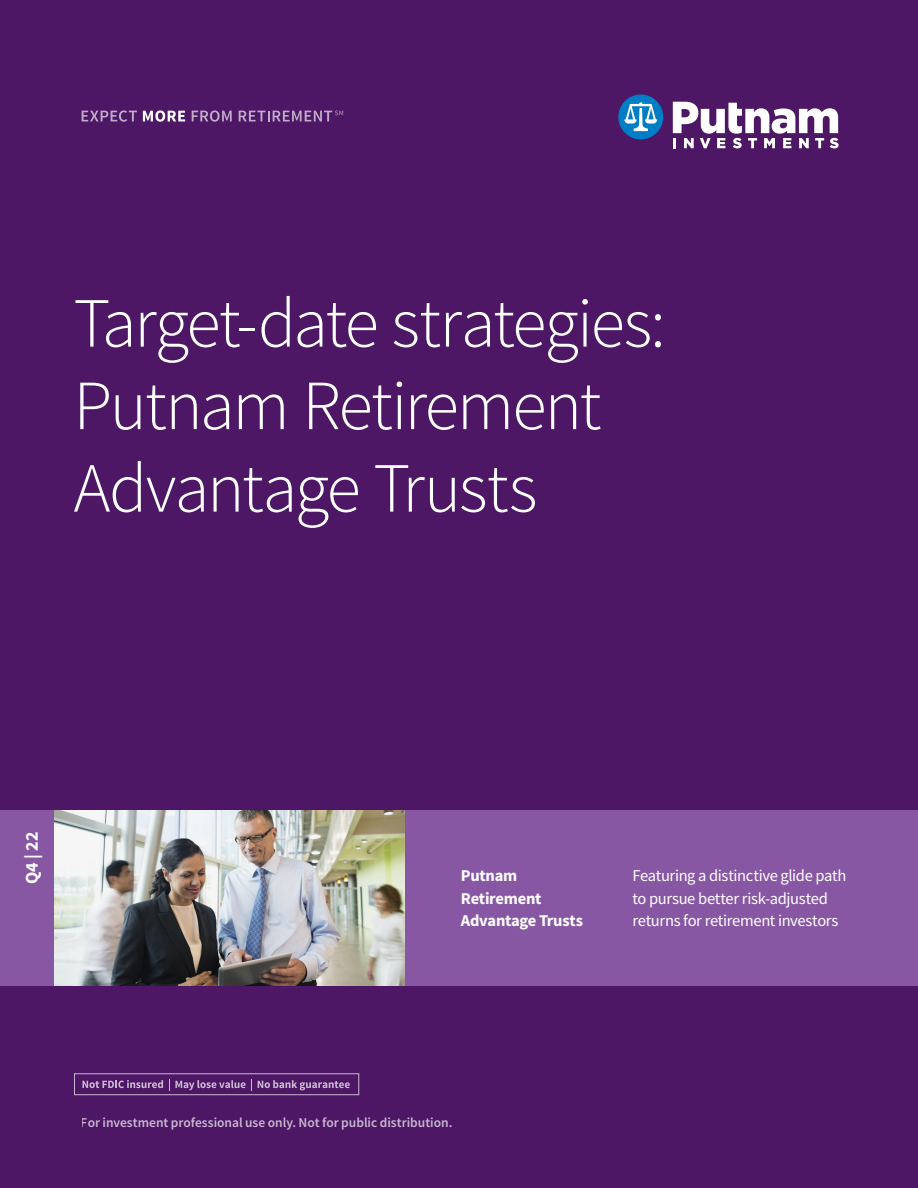
<style>
.page{position:relative;width:918px;height:1188px;background:#fff}
.page>*{position:absolute;margin:0;border:0;box-sizing:border-box;transform-origin:0 0}
.Fund_Name{font:300 70.5px/82.5px "Source Sans Pro";letter-spacing:-.03em;color:#fff}
.Quarter{font:700 18px "Source Sans Pro";color:#fff}
.t1{font:16.5px/22.5px "Source Sans Pro";letter-spacing:-.02em;color:#fff}
.t2{font:700 16.5px/22.5px "Source Sans Pro";letter-spacing:-.015em;color:#fff}
.t3{font:600 13.5px "Source Sans Pro";color:#fff}
</style>
<div class="page">
<div style="left:0;top:0;width:918px;height:810px;background:#4d1765"></div>
<div style="left:0;top:979px;width:918px;height:209px;background:#4d1765"></div>
<svg style="left:618px;top:94px;width:45px;height:45px"></svg>
<svg style="left:673px;top:102px;width:166px;height:46px"></svg>
<div style="left:0;top:810px;width:918px;height:176px;background:#8857a4"></div>
<img style="left:54px;top:810px;width:351px;height:176px">
<svg style="left:82px;top:110px;width:55px;height:12px"></svg>
<svg style="left:143px;top:110px;width:42px;height:12px"></svg>
<svg style="left:192px;top:110px;width:40px;height:12px"></svg>
<svg style="left:239px;top:111px;width:104px;height:10px"></svg>
<svg style="left:82px;top:1080px;width:81px;height:8px"></svg>
<svg style="left:169px;top:1080px;width:83px;height:11px"></svg>
<svg style="left:258px;top:1080px;width:92px;height:10px"></svg>
<p class="Fund_Name" style="left:73px;top:282px;width:594px">Target-date strategies:</p>
<p class="Fund_Name" style="left:73px;top:365px;width:529px">Putnam Retirement<br>Advantage Trusts</p>
<p class="Quarter" style="left:20px;top:884px;width:54px;rotate:-90deg">Q4 | 22</p>
<h2 class="t2" style="left:461px;top:864px;width:124px">Putnam<br>Retirement<br>Advantage Trusts</h2>
<h2 class="t1" style="left:632px;top:865px;width:215px">Featuring a distinctive glide path to pursue better risk-adjusted returns for retirement investors</h2>
<p class="t3" style="left:81px;top:1114px;width:373px">For investment professional use only. Not for public distribution.</p>
</div>
